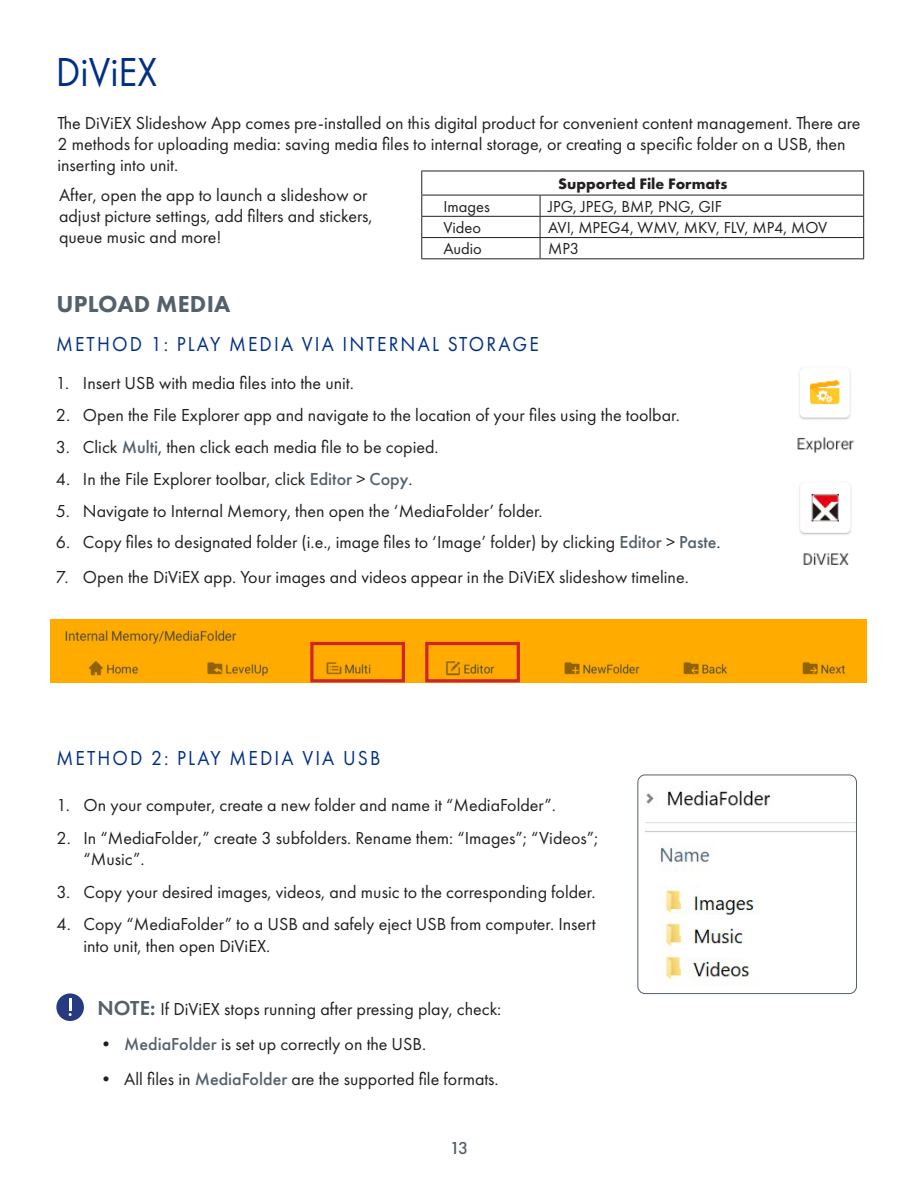
<style>
.page{position:relative;width:918px;height:1188px;background:#fff}
.page>*{position:absolute;margin:0;border:0;box-sizing:border-box;transform-origin:0 0}
.Heading_1{font:42px "Futura PT";color:#002f87;scale:.93 1}
.Heading_2{font:800 24px "Futura PT";letter-spacing:.01em;color:#54616b}
.Heading_3{font:21px "Futura PT";letter-spacing:.11em;color:#002f87;scale:.93 1}
.t1{font:18px/21px "Futura PT";color:#231f20}
.t2{font:500 18px "Futura PT";color:#54616b}
.t3{font:16.5px "Futura PT";color:#231f20}
.t4{font:700 15.75px "Futura PT";color:#231f20}
.s1{font-weight:500;color:#54616b}
.s2{font-weight:600;font-size:21px;color:#54616b}
</style>
<div class="page">
<div style="left:56px;top:993px;width:28px;height:28px;background:#253a80;border-radius:50%"></div>
<svg style="left:69px;top:998px;width:3px;height:18px"></svg>
<img style="left:797px;top:369px;width:58px;height:84px">
<img style="left:799px;top:486px;width:53px;height:79px">
<img style="left:51px;top:620px;width:815px;height:62px">
<div style="left:425px;top:642px;width:95px;height:40px;border:3px solid #d1232a"></div>
<div style="left:310px;top:642px;width:95px;height:40px;border:3px solid #d1232a"></div>
<img style="left:645px;top:775px;width:211px;height:219px">
<div style="left:638px;top:775px;width:219px;height:219px;border:1px solid #54616b;border-radius:7px"></div>
<hr style="left:421px;top:171px;width:119px;height:1px;background:#231f20">
<hr style="left:540px;top:171px;width:324px;height:1px;background:#231f20">
<hr style="left:421px;top:195px;width:119px;height:1px;background:#231f20">
<hr style="left:540px;top:195px;width:324px;height:1px;background:#231f20">
<hr style="left:421px;top:216px;width:119px;height:1px;background:#231f20">
<hr style="left:540px;top:216px;width:324px;height:1px;background:#231f20">
<hr style="left:421px;top:237px;width:119px;height:1px;background:#231f20">
<hr style="left:540px;top:237px;width:324px;height:1px;background:#231f20">
<hr style="left:421px;top:258px;width:119px;height:1px;background:#231f20">
<hr style="left:540px;top:258px;width:324px;height:1px;background:#231f20">
<svg style="left:421px;top:171px;width:1px;height:87px"></svg>
<svg style="left:540px;top:195px;width:1px;height:63px"></svg>
<svg style="left:863px;top:171px;width:1px;height:87px"></svg>
<p class="Heading_1" style="left:56px;top:47px;width:110px">DiViEX</p>
<p class="t1" style="left:57px;top:113px;width:804px">The DiViEX Slideshow App comes pre-installed on this digital product for convenient content management. There are<br>2 methods for uploading media: saving media files to internal storage, or creating a specific folder on a USB, then inserting into unit.</p>
<p class="t1" style="left:59px;top:184px;width:315px">After, open the app to launch a slideshow or adjust picture settings, add filters and stickers, queue music and more!</p>
<p class="t4" style="left:558px;top:174px;width:171px">Supported File Formats</p>
<p class="t3" style="left:443px;top:197px;width:48px">Images</p>
<p class="t3" style="left:548px;top:197px;width:175px">JPG, JPEG, BMP, PNG, GIF</p>
<p class="t3" style="left:443px;top:218px;width:39px">Video</p>
<p class="t3" style="left:548px;top:218px;width:281px">AVI, MPEG4, WMV, MKV, FLV, MP4, MOV</p>
<p class="t3" style="left:443px;top:239px;width:40px">Audio</p>
<p class="t3" style="left:548px;top:239px;width:33px">MP3</p>
<p class="Heading_2" style="left:57px;top:289px;width:176px">UPLOAD MEDIA</p>
<p class="Heading_3" style="left:56px;top:332px;width:521px">METHOD 1: PLAY MEDIA VIA INTERNAL STORAGE</p>
<p class="t1" style="left:56px;top:373px;width:299px">1. Insert USB with media files into the unit.</p>
<p class="t1" style="left:56px;top:405px;width:625px">2. Open the File Explorer app and navigate to the location of your files using the toolbar.</p>
<p class="t1" style="left:56px;top:436px;width:384px">3. Click <span class="s1">Multi</span>, then click each media file to be copied.</p>
<p class="t1" style="left:56px;top:468px;width:358px">4. In the File Explorer toolbar, click <span class="s1">Editor</span> &gt; <span class="s1">Copy</span>.</p>
<p class="t1" style="left:56px;top:500px;width:488px">5. Navigate to Internal Memory, then open the ‘MediaFolder’ folder.</p>
<p class="t1" style="left:56px;top:532px;width:666px">6. Copy files to designated folder (i.e., image files to ‘Image’ folder) by clicking <span class="s1">Editor</span> &gt; <span class="s1">Paste</span>.</p>
<p class="t1" style="left:56px;top:567px;width:634px">7. Open the DiViEX app. Your images and videos appear in the DiViEX slideshow timeline.</p>
<p class="Heading_3" style="left:57px;top:745px;width:350px">METHOD 2: PLAY MEDIA VIA USB</p>
<p class="t1" style="left:56px;top:795px;width:501px">1. On your computer, create a new folder and name it “MediaFolder”.</p>
<p class="t1" style="left:83px;top:827px;width:516px;line-height:21.6px;text-indent:-27px">2. In “MediaFolder,” create 3 subfolders. Rename them: “Images”; “Videos”; “Music”.</p>
<p class="t1" style="left:56px;top:881px;width:541px">3. Copy your desired images, videos, and music to the corresponding folder.</p>
<p class="t1" style="left:83px;top:913px;width:514px;line-height:21.6px;text-indent:-27px">4. Copy “MediaFolder” to a USB and safely eject USB from computer. Insert into unit, then open DiViEX.</p>
<p class="t1" style="left:97px;top:999px;width:406px"><span class="s2">NOTE:</span> If DiViEX stops running after pressing play, check:</p>
<p class="t1" style="left:97px;top:1034px;width:331px">• <span class="s1">MediaFolder</span> is set up correctly on the USB.</p>
<p class="t1" style="left:97px;top:1068px;width:403px">• All files in <span class="s1">MediaFolder</span> are the supported file formats.</p>
<p class="t2" style="left:450px;top:1137px;width:20px">13</p>
</div>
